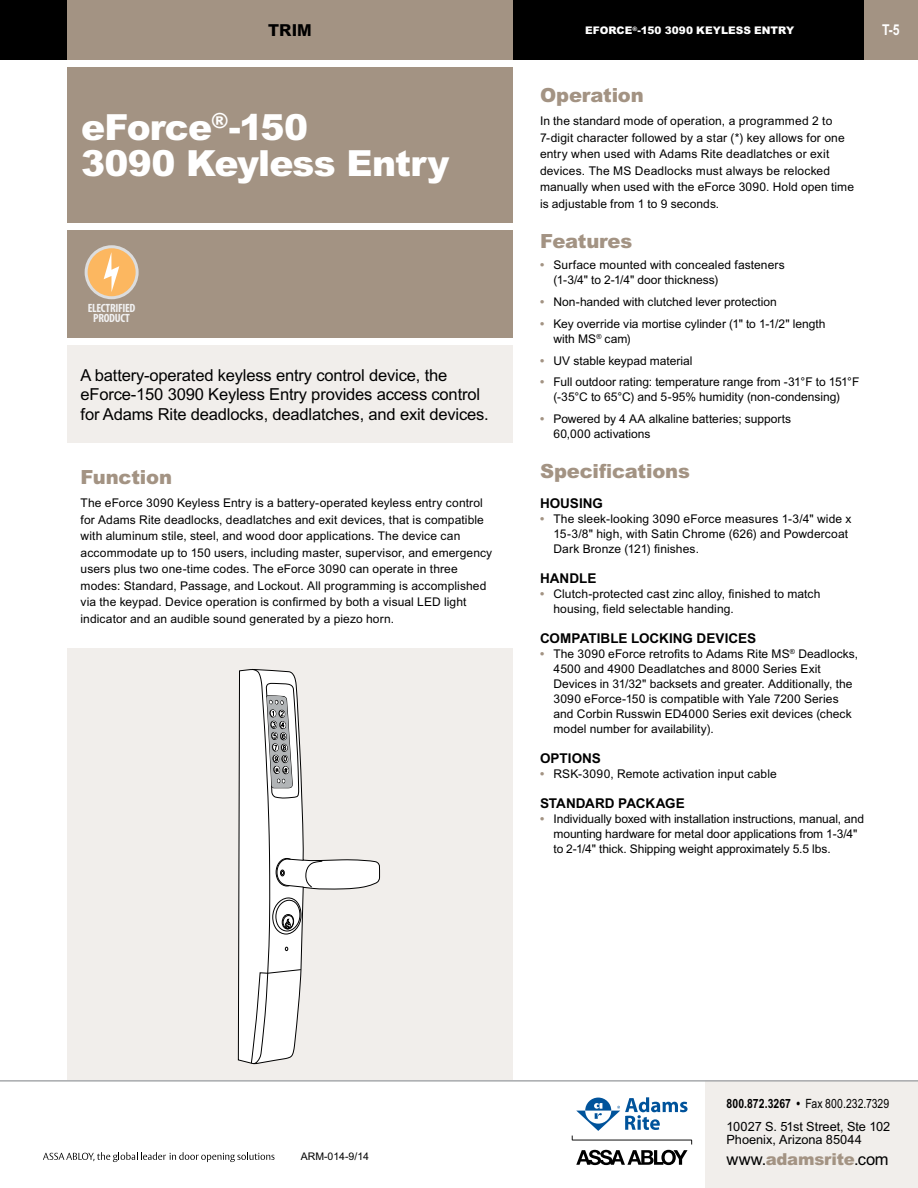
<style>
.page{position:relative;width:918px;height:1188px;background:#fff}
.page>*{position:absolute;margin:0;border:0;box-sizing:border-box;transform-origin:0 0}
.t1{font:900 36px/36px "Arial MT Std";letter-spacing:-.02em;color:#fff}
.t2{font:900 19.5px "Arial MT Std";letter-spacing:-.01em;color:#a39383}
.t3{font:16.5px/19.5px "Arial MT Std";letter-spacing:-.01em;color:#000}
.t4{font:900 16.5px "Arial MT Std";letter-spacing:-.015em;color:#a39383}
.t5{font:800 16.5px "Arial MT Std";color:#000}
.t6{font:700 15px "Arial Narrow MT Std";color:#fff}
.t7{font:700 13.5px "Arial MT Std";color:#000}
.t8{font:12.75px/13.5px "Arial MT Std";color:#000}
.t9{font:12.75px "Arial Narrow MT Std";color:#000}
.t10{font:12px/15px "Arial MT Std";letter-spacing:.005em;color:#000}
.t11{font:700 condensed 12px/10.1px "Myriad Pro";letter-spacing:-.025em;color:#f1f1f2;text-align:center}
.t12{font:900 10.5px "Arial MT Std";letter-spacing:.005em;color:#fff}
.t13{font:10.5px "Arial MT Std";color:#000}
.s1{font-weight:700;color:#a39383}
.s2{font-weight:700}
.s3{font-weight:400;color:#000}
</style>
<div class="page">
<div style="left:705px;top:1080px;width:213px;height:108px;background:#f1eeeb"></div>
<div style="left:0;top:0;width:918px;height:60px;background:#a39383"></div>
<div style="left:513px;top:0;width:351px;height:60px;background:#000"></div>
<div style="left:0;top:0;width:67px;height:60px;background:#000"></div>
<div style="left:67px;top:68px;width:446px;height:155px;background:#a39383"></div>
<div style="left:68px;top:648px;width:445px;height:432px;background:#f1eeeb"></div>
<div style="left:67px;top:346px;width:446px;height:97px;background:#f1eeeb"></div>
<svg style="left:237px;top:669px;width:143px;height:395px"></svg>
<svg style="left:251px;top:669px;width:72px;height:395px"></svg>
<div style="left:67px;top:230px;width:446px;height:108px;background:#a39383"></div>
<svg style="left:85px;top:245px;width:54px;height:54px"></svg>
<svg style="left:43px;top:1152px;width:232px;height:10px"></svg>
<svg style="left:572px;top:1097px;width:120px;height:68px"></svg>
<hr style="left:0;top:1080px;width:918px;height:2px;background:#a7a9ac">
<h3 class="t5" style="left:268px;top:20px;width:45px">TRIM</h3>
<p class="t6" style="left:882px;top:21px;width:19px">T-5</p>
<p class="t12" style="left:585px;top:24px;width:211px">EFORCE<sup>®</sup>-150 3090 KEYLESS ENTRY</p>
<h1 class="t1" style="left:81px;top:108px;width:370px">eForce<sup>®</sup>-150<br>3090 Keyless Entry</h1>
<p class="t11" style="left:88px;top:303px;width:49px">ELECTRIFIED<br>PRODUCT</p>
<h3 class="t3" style="left:81px;top:365px;width:410px">A battery-operated keyless entry control device, the eForce-150 3090 Keyless Entry provides access control for Adams Rite deadlocks, deadlatches, and exit devices.</h3>
<h2 class="t2" style="left:81px;top:465px;width:93px">Function</h2>
<p class="t10" style="left:81px;top:495px;width:413px;line-height:16.5px">The eForce 3090 Keyless Entry is a battery-operated keyless entry control for Adams Rite deadlocks, deadlatches and exit devices, that is compatible with aluminum stile, steel, and wood door applications. The device can accommodate up to 150 users, including master, supervisor, and emergency users plus two one-time codes. The eForce 3090 can operate in three modes: Standard, Passage, and Lockout. All programming is accomplished via the keypad. Device operation is confirmed by both a visual LED light indicator and an audible sound generated by a piezo horn.</p>
<h2 class="t2" style="left:540px;top:83px;width:105px">Operation</h2>
<p class="t10" style="left:540px;top:113px;width:316px;line-height:16.5px">In the standard mode of operation, a programmed 2 to 7-digit character followed by a star (*) key allows for one entry when used with Adams Rite deadlatches or exit devices. The MS Deadlocks must always be relocked manually when used with the eForce 3090. Hold open time is adjustable from 1 to 9 seconds.</p>
<h2 class="t2" style="left:540px;top:228px;width:94px">Features</h2>
<p class="t10" style="left:554px;top:258px;width:233px;text-indent:-14px"><span class="s1">•</span> Surface mounted with concealed fasteners (1-3/4" to 2-1/4" door thickness)</p>
<p class="t10" style="left:540px;top:294px;width:238px"><span class="s1">•</span> Non-handed with clutched lever protection</p>
<p class="t10" style="left:554px;top:316px;width:274px;text-indent:-14px"><span class="s1">•</span> Key override via mortise cylinder (1" to 1-1/2" length with MS<sup>®</sup> cam)</p>
<p class="t10" style="left:540px;top:353px;width:154px"><span class="s1">•</span> UV stable keypad material</p>
<p class="t10" style="left:540px;top:374px;width:321px;text-align:center"><span class="s1">•</span> Full outdoor rating: temperature range from -31°F to 151°F (-35°C to 65°C) and 5-95% humidity (non-condensing)</p>
<p class="t10" style="left:554px;top:411px;width:239px;text-indent:-14px"><span class="s1">•</span> Powered by 4 AA alkaline batteries; supports<br>60,000 activations</p>
<h2 class="t2" style="left:540px;top:459px;width:152px">Specifications</h2>
<p class="t7" style="left:540px;top:495px;width:65px">HOUSING</p>
<p class="t10" style="left:554px;top:511px;width:299px;text-indent:-14px"><span class="s1">•</span> The sleek-looking 3090 eForce measures 1-3/4" wide x<br>15-3/8" high, with Satin Chrome (626) and Powdercoat<br>Dark Bronze (121) finishes.</p>
<p class="t7" style="left:540px;top:570px;width:58px">HANDLE</p>
<p class="t10" style="left:554px;top:586px;width:268px;text-indent:-14px"><span class="s1">•</span> Clutch-protected cast zinc alloy, finished to match housing, field selectable handing.</p>
<p class="t7" style="left:540px;top:630px;width:218px">COMPATIBLE LOCKING DEVICES</p>
<p class="t10" style="left:554px;top:646px;width:306px;text-indent:-14px"><span class="s1">•</span> The 3090 eForce retrofits to Adams Rite MS<sup>®</sup> Deadlocks, 4500 and 4900 Deadlatches and 8000 Series Exit Devices in 31/32" backsets and greater. Additionally, the 3090 eForce-150 is compatible with Yale 7200 Series and Corbin Russwin ED4000 Series exit devices (check model number for availability).</p>
<p class="t7" style="left:540px;top:750px;width:62px">OPTIONS</p>
<p class="t10" style="left:540px;top:766px;width:238px"><span class="s1">•</span> RSK-3090, Remote activation input cable</p>
<p class="t7" style="left:540px;top:795px;width:146px">STANDARD PACKAGE</p>
<p class="t10" style="left:554px;top:811px;width:312px;text-indent:-14px"><span class="s1">•</span> Individually boxed with installation instructions, manual, and mounting hardware for metal door applications from 1-3/4" to 2-1/4" thick. Shipping weight approximately 5.5 lbs.</p>
<p class="t9" style="left:727px;top:1096px;width:164px"><span class="s2">800.872.3267 •</span> Fax 800.232.7329</p>
<p class="t8" style="left:727px;top:1119px;width:165px">10027 S. 51st Street, Ste 102<br>Phoenix, Arizona 85044</p>
<p class="t13" style="left:301px;top:1150px;width:70px">ARM-014-9/14</p>
<h3 class="t4" style="left:727px;top:1149px;width:164px"><span class="s3">www.</span>adamsrite<span class="s3">.com</span></h3>
</div>
